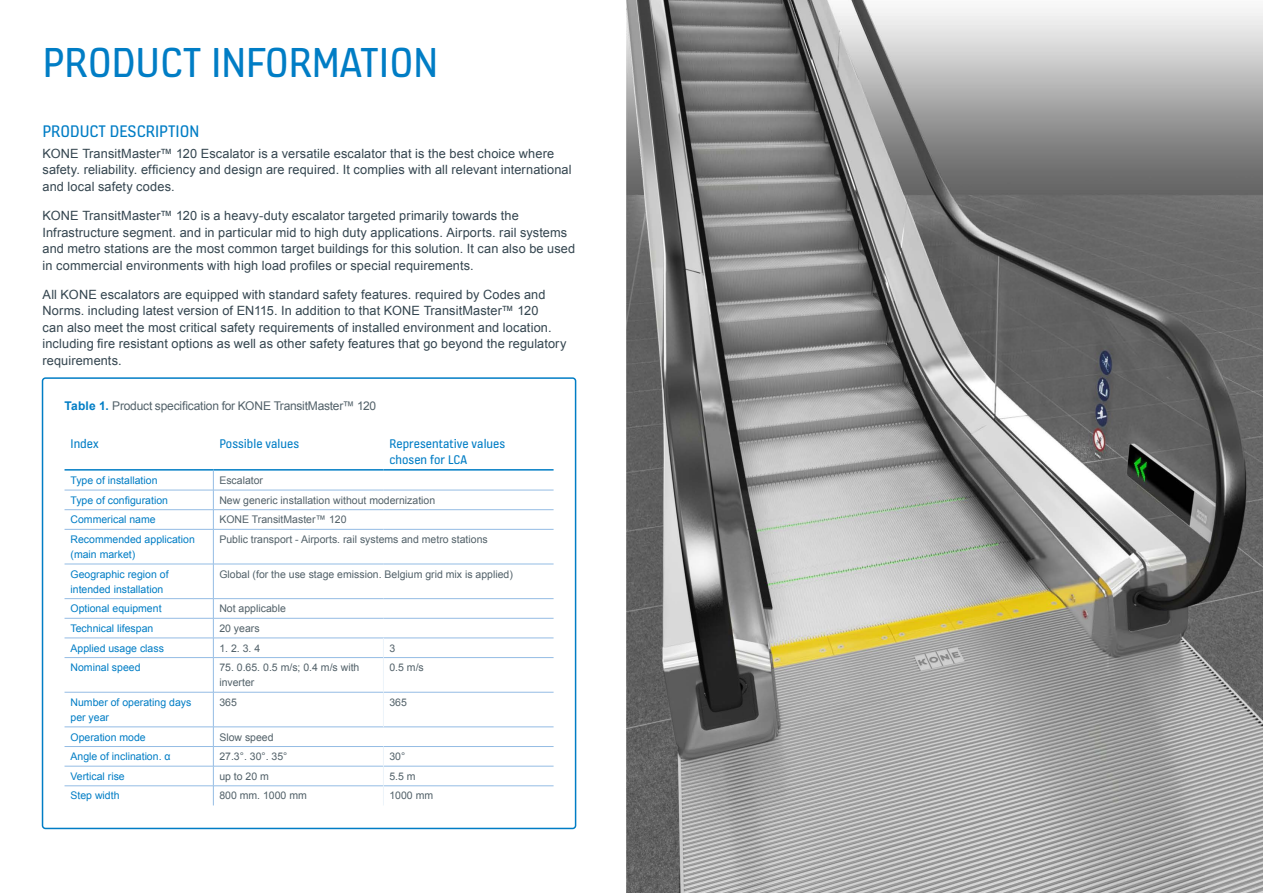
<style>
.page{position:relative;width:1263px;height:893px;background:#fff}
.page>*{position:absolute;margin:0;border:0;box-sizing:border-box;transform-origin:0 0}
.t1{font:45px "KONE Information";color:#007dc5}
.t2{font:18px "KONE Information";color:#007dc5}
.t3{font:13.5px/16.2px "KONE Information";color:#007dc5}
.t4{font:12.75px/16.5px "Arial";letter-spacing:.01em;color:#34454f}
.t5{font:12px "Arial";letter-spacing:-.015em;color:#526169}
.t6{font:10.5px/15px "Arial";color:#526169}
.t7{font:10.5px/15px "Arial";color:#007dc5}
.s1{font-weight:700;color:#007dc5}
</style>
<div class="page">
<hr style="left:65px;top:469px;width:148px;height:2px;background:#007dc5">
<hr style="left:213px;top:469px;width:170px;height:2px;background:#007dc5">
<hr style="left:383px;top:469px;width:171px;height:2px;background:#007dc5">
<hr style="left:65px;top:490px;width:148px;height:1px;background:#94bce4">
<hr style="left:213px;top:490px;width:170px;height:1px;background:#94bce4">
<hr style="left:383px;top:490px;width:171px;height:1px;background:#94bce4">
<hr style="left:65px;top:509px;width:148px;height:1px;background:#94bce4">
<hr style="left:213px;top:509px;width:170px;height:1px;background:#94bce4">
<svg style="left:213px;top:471px;width:1px;height:58px"></svg>
<hr style="left:383px;top:509px;width:171px;height:1px;background:#94bce4">
<hr style="left:65px;top:529px;width:148px;height:1px;background:#94bce4">
<hr style="left:213px;top:529px;width:170px;height:1px;background:#94bce4">
<hr style="left:213px;top:529px;width:1px;height:35px;background:#94bce4">
<hr style="left:383px;top:529px;width:171px;height:1px;background:#94bce4">
<hr style="left:65px;top:564px;width:148px;height:1px;background:#94bce4">
<hr style="left:213px;top:564px;width:170px;height:1px;background:#94bce4">
<hr style="left:213px;top:564px;width:1px;height:34px;background:#94bce4">
<hr style="left:383px;top:564px;width:171px;height:1px;background:#94bce4">
<hr style="left:65px;top:598px;width:148px;height:1px;background:#94bce4">
<hr style="left:213px;top:598px;width:170px;height:1px;background:#94bce4">
<hr style="left:383px;top:598px;width:171px;height:1px;background:#94bce4">
<hr style="left:65px;top:618px;width:148px;height:1px;background:#94bce4">
<hr style="left:213px;top:618px;width:170px;height:1px;background:#94bce4">
<hr style="left:383px;top:618px;width:171px;height:1px;background:#94bce4">
<hr style="left:65px;top:638px;width:148px;height:1px;background:#94bce4">
<hr style="left:213px;top:638px;width:170px;height:1px;background:#94bce4">
<svg style="left:213px;top:599px;width:1px;height:58px"></svg>
<hr style="left:383px;top:638px;width:171px;height:1px;background:#94bce4">
<hr style="left:65px;top:657px;width:148px;height:1px;background:#94bce4">
<hr style="left:213px;top:657px;width:170px;height:1px;background:#94bce4">
<hr style="left:213px;top:658px;width:1px;height:34px;background:#94bce4">
<hr style="left:383px;top:657px;width:171px;height:1px;background:#94bce4">
<hr style="left:65px;top:692px;width:148px;height:1px;background:#94bce4">
<hr style="left:213px;top:692px;width:170px;height:1px;background:#94bce4">
<hr style="left:213px;top:692px;width:1px;height:35px;background:#94bce4">
<hr style="left:383px;top:692px;width:171px;height:1px;background:#94bce4">
<hr style="left:65px;top:727px;width:148px;height:1px;background:#94bce4">
<hr style="left:213px;top:727px;width:170px;height:1px;background:#94bce4">
<hr style="left:383px;top:727px;width:171px;height:1px;background:#94bce4">
<hr style="left:65px;top:746px;width:148px;height:1px;background:#94bce4">
<hr style="left:213px;top:746px;width:170px;height:1px;background:#94bce4">
<hr style="left:383px;top:746px;width:171px;height:1px;background:#94bce4">
<hr style="left:65px;top:766px;width:148px;height:1px;background:#94bce4">
<hr style="left:213px;top:766px;width:170px;height:1px;background:#94bce4">
<hr style="left:383px;top:766px;width:171px;height:1px;background:#94bce4">
<hr style="left:65px;top:785px;width:148px;height:1px;background:#94bce4">
<hr style="left:213px;top:785px;width:170px;height:1px;background:#94bce4">
<svg style="left:213px;top:727px;width:1px;height:78px"></svg>
<hr style="left:383px;top:785px;width:171px;height:1px;background:#94bce4">
<svg style="left:383px;top:638px;width:1px;height:19px"></svg>
<hr style="left:383px;top:658px;width:1px;height:34px;background:#edf4fa">
<hr style="left:383px;top:692px;width:1px;height:35px;background:#edf4fa">
<svg style="left:383px;top:747px;width:1px;height:58px"></svg>
<div style="left:42px;top:377px;width:534px;height:452px;border:2px solid #007dc5;border-radius:3px"></div>
<img style="left:626px;top:0;width:637px;height:893px">
<h1 class="t1" style="left:43px;top:31px;width:397px">PRODUCT INFORMATION</h1>
<h2 class="t2" style="left:43px;top:119px;width:158px">PRODUCT DESCRIPTION</h2>
<p class="t4" style="left:43px;top:145px;width:531px">KONE TransitMaster™ 120 Escalator is a versatile escalator that is the best choice where safety. reliability. efficiency and design are required. It complies with all relevant international and local safety codes.</p>
<p class="t4" style="left:43px;top:207px;width:534px">KONE TransitMaster™ 120 is a heavy-duty escalator targeted primarily towards the Infrastructure segment. and in particular mid to high duty applications. Airports. rail systems and metro stations are the most common target buildings for this solution. It can also be used in commercial environments with high load profiles or special requirements.</p>
<p class="t4" style="left:43px;top:286px;width:525px">All KONE escalators are equipped with standard safety features. required by Codes and Norms. including latest version of EN115. In addition to that KONE TransitMaster™ 120<br>can also meet the most critical safety requirements of installed environment and location. including fire resistant options as well as other safety features that go beyond the regulatory requirements.</p>
<p class="t5" style="left:65px;top:398px;width:313px"><span class="s1">Table 1.</span> Product specification for KONE TransitMaster™ 120</p>
<p class="t3" style="left:71px;top:436px;width:30px">Index</p>
<p class="t3" style="left:219px;top:436px;width:81px">Possible values</p>
<p class="t3" style="left:389px;top:436px;width:117px">Representative values chosen for LCA</p>
<p class="t7" style="left:71px;top:473px;width:88px">Type of installation</p>
<p class="t6" style="left:219px;top:473px;width:45px">Escalator</p>
<p class="t7" style="left:71px;top:493px;width:99px">Type of configuration</p>
<p class="t6" style="left:219px;top:493px;width:217px">New generic installation without modernization</p>
<p class="t7" style="left:71px;top:512px;width:87px">Commerical name</p>
<p class="t6" style="left:219px;top:512px;width:129px">KONE TransitMaster™ 120</p>
<p class="t7" style="left:71px;top:532px;width:126px">Recommended application (main market)</p>
<p class="t6" style="left:219px;top:532px;width:270px">Public transport - Airports. rail systems and metro stations</p>
<p class="t7" style="left:71px;top:567px;width:100px">Geographic region of intended installation</p>
<p class="t6" style="left:219px;top:567px;width:295px">Global (for the use stage emission. Belgium grid mix is applied)</p>
<p class="t7" style="left:71px;top:601px;width:93px">Optional equipment</p>
<p class="t6" style="left:219px;top:601px;width:68px">Not applicable</p>
<p class="t7" style="left:71px;top:621px;width:84px">Technical lifespan</p>
<p class="t6" style="left:219px;top:621px;width:42px">20 years</p>
<p class="t7" style="left:71px;top:640px;width:95px">Applied usage class</p>
<p class="t6" style="left:219px;top:640px;width:42px">1. 2. 3. 4</p>
<p class="t6" style="left:389px;top:640px;width:7px">3</p>
<p class="t7" style="left:71px;top:660px;width:72px">Nominal speed</p>
<p class="t6" style="left:219px;top:660px;width:142px">75. 0.65. 0.5 m/s; 0.4 m/s with inverter</p>
<p class="t6" style="left:389px;top:660px;width:36px">0.5 m/s</p>
<p class="t7" style="left:71px;top:695px;width:122px">Number of operating days per year</p>
<p class="t6" style="left:219px;top:695px;width:19px">365</p>
<p class="t6" style="left:389px;top:695px;width:19px">365</p>
<p class="t7" style="left:71px;top:729px;width:77px">Operation mode</p>
<p class="t6" style="left:219px;top:729px;width:56px">Slow speed</p>
<p class="t7" style="left:71px;top:749px;width:102px">Angle of inclination. α</p>
<p class="t6" style="left:219px;top:749px;width:70px">27.3°. 30°. 35°</p>
<p class="t6" style="left:389px;top:749px;width:17px">30°</p>
<p class="t7" style="left:71px;top:769px;width:56px">Vertical rise</p>
<p class="t6" style="left:219px;top:769px;width:51px">up to 20 m</p>
<p class="t6" style="left:389px;top:769px;width:28px">5.5 m</p>
<p class="t7" style="left:71px;top:788px;width:51px">Step width</p>
<p class="t6" style="left:219px;top:788px;width:89px">800 mm. 1000 mm</p>
<p class="t6" style="left:389px;top:788px;width:45px">1000 mm</p>
</div>
